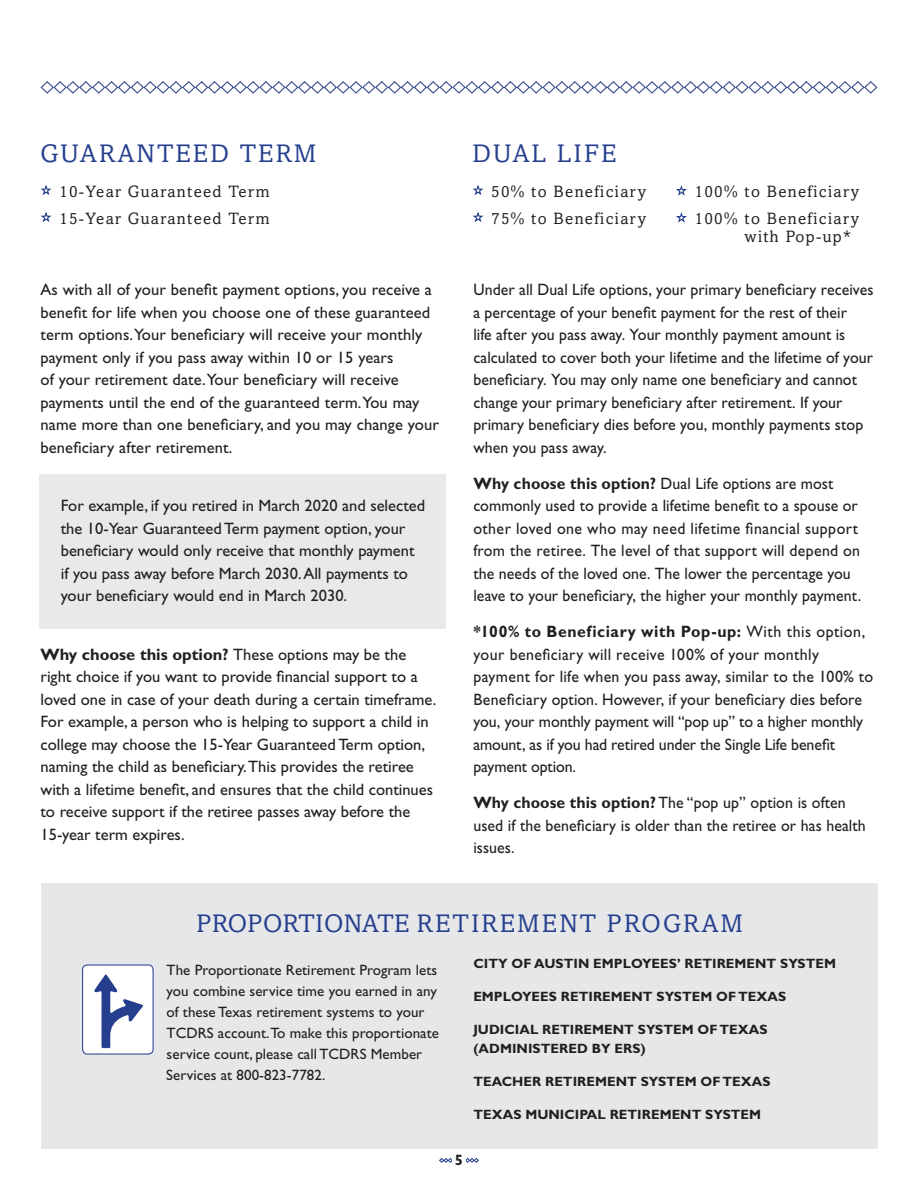
<style>
.page{position:relative;width:918px;height:1188px;background:#fff}
.page>*{position:absolute;margin:0;border:0;box-sizing:border-box;transform-origin:0 0}
.mainheadline3{font:25.5px "Amasis MT Std";letter-spacing:.08em;color:#253f8e}
.t1{font:16.5px/22.5px "Gill Sans Std";letter-spacing:.005em;color:#231f20;scale:.96 1}
.t2{font:16.5px/22.5px "Gill Sans Std";letter-spacing:.005em;color:#231f20}
.t3{font:16.5px/27px "Amasis MT Std";letter-spacing:.08em;color:#231f20}
.resources_body{font:15px/21px "Gill Sans Std";letter-spacing:.005em;color:#231f20}
.main_headline_copy{font:700 15px "Gill Sans Std";color:#231f20}
.resources_body-2{font:700 13.5px/19.5px "Gill Sans Std";letter-spacing:.005em;color:#231f20}
.s1{font-weight:700}
</style>
<div class="page">
<div style="left:41px;top:883px;width:837px;height:266px;background:#e6e7e9"></div>
<div style="left:39px;top:474px;width:407px;height:155px;background:#e9e9e9"></div>
<svg style="left:40px;top:81px;width:838px;height:13px"></svg>
<svg style="left:472px;top:185px;width:12px;height:10px"></svg>
<svg style="left:472px;top:212px;width:12px;height:10px"></svg>
<svg style="left:676px;top:185px;width:11px;height:11px"></svg>
<svg style="left:676px;top:212px;width:11px;height:11px"></svg>
<svg style="left:40px;top:185px;width:12px;height:10px"></svg>
<svg style="left:40px;top:212px;width:12px;height:10px"></svg>
<svg style="left:439px;top:1158px;width:40px;height:5px"></svg>
<div style="left:452px;top:1150px;width:14px;height:20px;background:#fff"></div>
<div style="left:83px;top:965px;width:70px;height:89px;background:#fff;border-radius:5px"></div>
<div style="left:82px;top:965px;width:72px;height:90px;border:1px solid #253f8e;border-radius:5px"></div>
<svg style="left:94px;top:974px;width:49px;height:74px"></svg>
<p class="mainheadline3" style="left:40px;top:139px;width:277px">GUARANTEED TERM</p>
<p class="t3" style="left:59px;top:178px;width:212px">10-Year Guaranteed Term<br>15-Year Guaranteed Term</p>
<p class="t2" style="left:40px;top:279px;width:400px">As with all of your benefit payment options, you receive a benefit for life when you choose one of these guaranteed term options. Your beneficiary will receive your monthly payment only if you pass away within 10 or 15 years<br>of your retirement date. Your beneficiary will receive payments until the end of the guaranteed term. You may name more than one beneficiary, and you may change your beneficiary after retirement.</p>
<p class="t2" style="left:61px;top:495px;width:366px">For example, if you retired in March 2020 and selected the 10-Year Guaranteed Term payment option, your beneficiary would only receive that monthly payment if you pass away before March 2030. All payments to your beneficiary would end in March 2030.</p>
<p class="t2" style="left:40px;top:643px;width:397px"><span class="s1">Why choose this option?</span> These options may be the right choice if you want to provide financial support to a loved one in case of your death during a certain timeframe.<br>For example, a person who is helping to support a child in college may choose the 15-Year Guaranteed Term option, naming the child as beneficiary. This provides the retiree with a lifetime benefit, and ensures that the child continues to receive support if the retiree passes away before the 15-year term expires.</p>
<p class="mainheadline3" style="left:472px;top:139px;width:145px">DUAL LIFE</p>
<p class="t3" style="left:491px;top:178px;width:156px">50% to Beneficiary<br>75% to Beneficiary</p>
<p class="t3" style="left:694px;top:178px;width:166px">100% to Beneficiary<br>100% to Beneficiary</p>
<p class="t3" style="left:745px;top:223px;width:108px">with Pop-up*</p>
<p class="t1" style="left:473px;top:279px;width:418px">Under all Dual Life options, your primary beneficiary receives a percentage of your benefit payment for the rest of their<br>life after you pass away. Your monthly payment amount is calculated to cover both your lifetime and the lifetime of your beneficiary. You may only name one beneficiary and cannot change your primary beneficiary after retirement. If your primary beneficiary dies before you, monthly payments stop when you pass away.</p>
<p class="t1" style="left:473px;top:472px;width:405px"><span class="s1">Why choose this option?</span> Dual Life options are most commonly used to provide a lifetime benefit to a spouse or other loved one who may need lifetime financial support from the retiree. The level of that support will depend on the needs of the loved one. The lower the percentage you leave to your beneficiary, the higher your monthly payment.</p>
<p class="t1" style="left:473px;top:621px;width:418px"><span class="s1">*100% to Beneficiary with Pop-up:</span> With this option, your beneficiary will receive 100% of your monthly payment for life when you pass away, similar to the 100% to Beneficiary option. However, if your beneficiary dies before you, your monthly payment will “pop up” to a higher monthly amount, as if you had retired under the Single Life benefit payment option.</p>
<p class="t1" style="left:473px;top:792px;width:410px"><span class="s1">Why choose this option?</span> The “pop up” option is often used if the beneficiary is older than the retiree or has health issues.</p>
<p class="mainheadline3" style="left:197px;top:908px;width:548px">PROPORTIONATE RETIREMENT PROGRAM</p>
<p class="resources_body" style="left:166px;top:959px;width:274px">The Proportionate Retirement Program lets you combine service time you earned in any of these Texas retirement systems to your TCDRS account. To make this proportionate service count, please call TCDRS Member Services at 800-823-7782.</p>
<p class="resources_body-2" style="left:473px;top:954px;width:364px">CITY OF AUSTIN EMPLOYEES’ RETIREMENT SYSTEM</p>
<p class="resources_body-2" style="left:473px;top:987px;width:314px">EMPLOYEES RETIREMENT SYSTEM OF TEXAS</p>
<p class="resources_body-2" style="left:473px;top:1020px;width:296px">JUDICIAL RETIREMENT SYSTEM OF TEXAS (ADMINISTERED BY ERS)</p>
<p class="resources_body-2" style="left:473px;top:1072px;width:299px">TEACHER RETIREMENT SYSTEM OF TEXAS</p>
<p class="resources_body-2" style="left:473px;top:1105px;width:289px">TEXAS MUNICIPAL RETIREMENT SYSTEM</p>
<p class="main_headline_copy" style="left:455px;top:1152px;width:10px">5</p>
</div>
